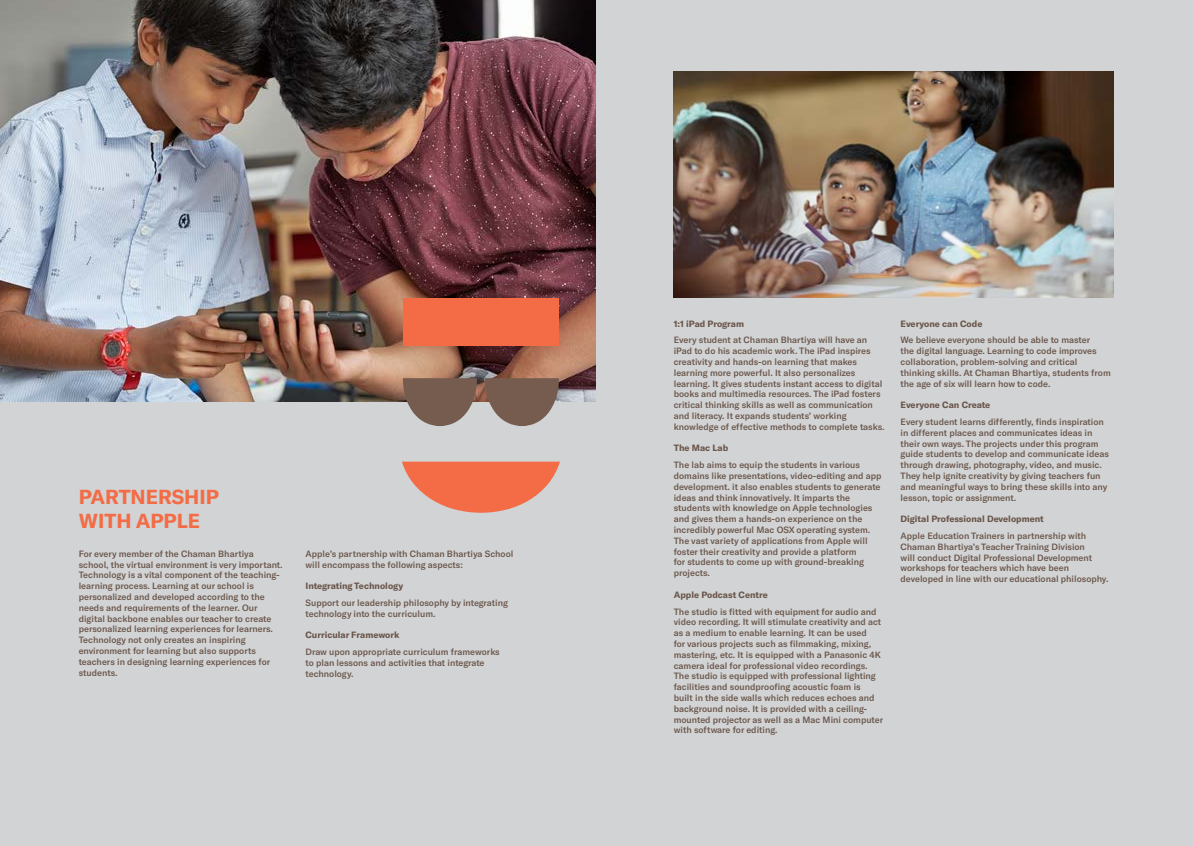
<style>
.page{position:relative;width:1193px;height:846px;background:#d1d3d4}
.page>*{position:absolute;margin:0;border:0;box-sizing:border-box;transform-origin:0 0}
.t1{font:700 20px/24px "GT America";color:#f36c45}
.t2{font:500 9px/10.8px "GT America";color:#6a554a}
.t3{font:700 9px "GT America";color:#6a554a}
</style>
<div class="page">
<img style="left:0;top:0;width:596px;height:402px">
<svg style="left:402px;top:462px;width:158px;height:51px"></svg>
<svg style="left:403px;top:378px;width:156px;height:48px"></svg>
<div style="left:403px;top:298px;width:156px;height:47px;background:#f36c45"></div>
<img style="left:674px;top:71px;width:439px;height:227px">
<h1 class="t1" style="left:79px;top:485px;width:141px">PARTNERSHIP<br>WITH APPLE</h1>
<p class="t2" style="left:79px;top:548px;width:205px">For every member of the Chaman Bhartiya school, the virtual environment is very important.<br>Technology is a vital component of the teaching&shy;learning process. Learning at our school is personalized and developed according to the needs and requirements of the learner. Our digital backbone enables our teacher to create personalized learning experiences for learners.<br>Technology not only creates an inspiring environment for learning but also supports teachers in designing learning experiences for students.</p>
<p class="t2" style="left:305px;top:548px;width:209px">Apple’s partnership with Chaman Bhartiya School will encompass the following aspects:</p>
<p class="t3" style="left:305px;top:580px;width:99px">Integrating Technology</p>
<p class="t2" style="left:305px;top:597px;width:204px">Support our leadership philosophy by integrating technology into the curriculum.</p>
<p class="t3" style="left:305px;top:629px;width:95px">Curricular Framework</p>
<p class="t2" style="left:305px;top:646px;width:196px">Draw upon appropriate curriculum frameworks to plan lessons and activities that integrate technology.</p>
<p class="t3" style="left:674px;top:318px;width:72px">1:1 iPad Program</p>
<p class="t2" style="left:674px;top:335px;width:212px">Every student at Chaman Bhartiya will have an iPad to do his academic work. The iPad inspires creativity and hands-on learning that makes learning more powerful. It also personalizes learning. It gives students instant access to digital books and multimedia resources. The iPad fosters critical thinking skills as well as communication and literacy. It expands students’ working knowledge of effective methods to complete tasks.</p>
<p class="t3" style="left:674px;top:442px;width:56px">The Mac Lab</p>
<p class="t2" style="left:674px;top:459px;width:209px">The lab aims to equip the students in various domains like presentations, video-editing and app development. it also enables students to generate ideas and think innovatively. It imparts the students with knowledge on Apple technologies and gives them a hands-on experience on the incredibly powerful Mac OSX operating system.<br>The vast variety of applications from Apple will foster their creativity and provide a platform<br>for students to come up with ground-breaking projects.</p>
<p class="t3" style="left:674px;top:589px;width:95px">Apple Podcast Centre</p>
<p class="t2" style="left:674px;top:606px;width:211px">The studio is fitted with equipment for audio and video recording. It will stimulate creativity and act as a medium to enable learning. It can be used<br>for various projects such as filmmaking, mixing, mastering, etc. It is equipped with a Panasonic 4K camera ideal for professional video recordings.<br>The studio is equipped with professional lighting facilities and soundproofing acoustic foam is<br>built in the side walls which reduces echoes and background noise. It is provided with a ceiling&shy;mounted projector as well as a Mac Mini computer with software for editing.</p>
<p class="t3" style="left:901px;top:318px;width:83px">Everyone can Code</p>
<p class="t2" style="left:901px;top:335px;width:212px">We believe everyone should be able to master<br>the digital language. Learning to code improves collaboration, problem-solving and critical thinking skills. At Chaman Bhartiya, students from the age of six will learn how to code.</p>
<p class="t3" style="left:901px;top:399px;width:91px">Everyone Can Create</p>
<p class="t2" style="left:901px;top:416px;width:210px">Every student learns differently, finds inspiration in different places and communicates ideas in their own ways. The projects under this program guide students to develop and communicate ideas through drawing, photography, video, and music.<br>They help ignite creativity by giving teachers fun and meaningful ways to bring these skills into any lesson, topic or assignment.</p>
<p class="t3" style="left:901px;top:513px;width:145px">Digital Professional Development</p>
<p class="t2" style="left:901px;top:530px;width:209px">Apple Education Trainers in partnership with Chaman Bhartiya’s Teacher Training Division<br>will conduct Digital Professional Development workshops for teachers which have been developed in line with our educational philosophy.</p>
</div>
